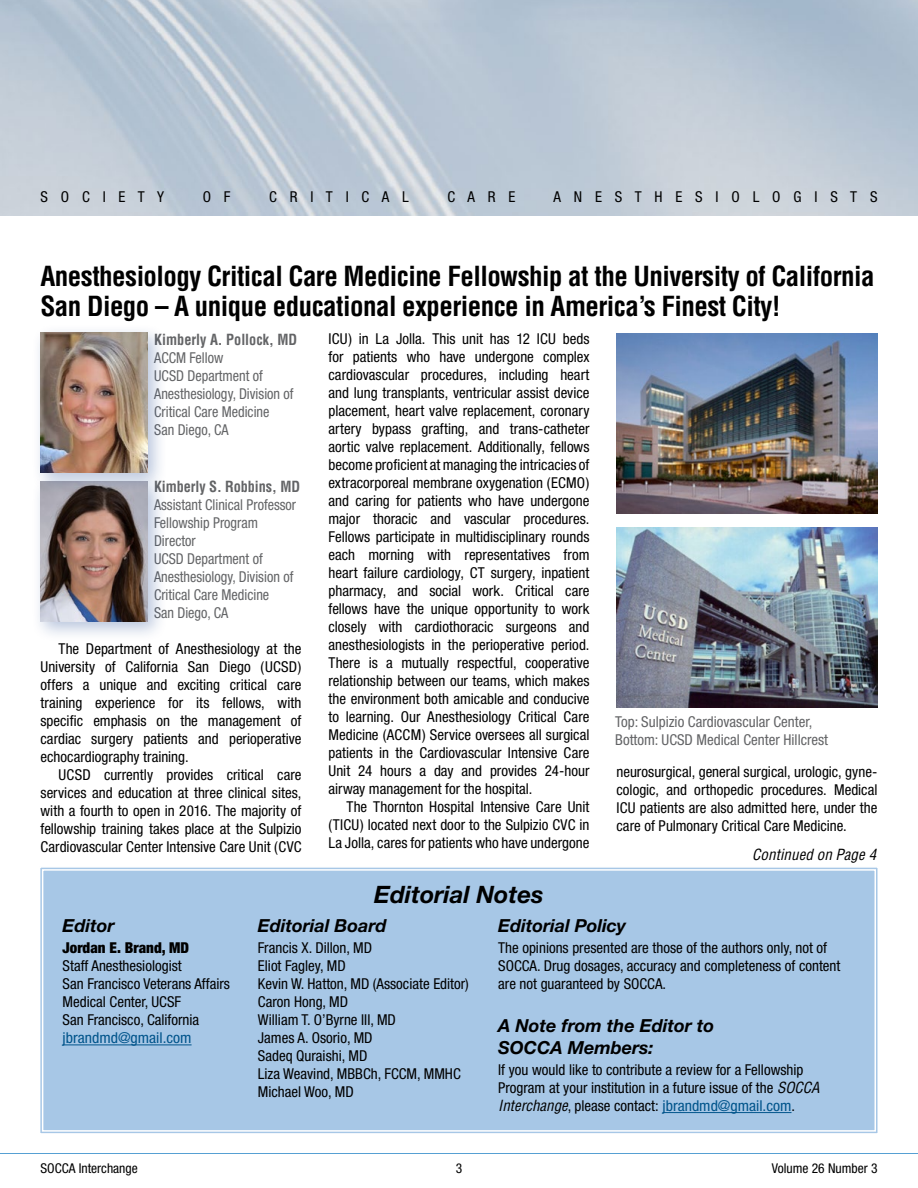
<style>
.page{position:relative;width:918px;height:1188px;background:#fff}
.page>*{position:absolute;margin:0;border:0;box-sizing:border-box;transform-origin:0 0}
.t1{font:700 condensed 27px/30px "Helvetica";letter-spacing:-.02em;color:#000}
.t2{font:italic 700 24px "Helvetica Neue";color:#000}
.t3{font:italic 700 18px/21.6px "Helvetica Neue";color:#000}
.t4{font:condensed 15px/18px "Helvetica Neue";color:#000;text-align:justify}
.t5{font:condensed 15px/18px "Helvetica Neue";color:#636466;scale:.95 1}
.t6{font:condensed 15px/18px "Helvetica Neue";color:#636466}
.t7{font:700 condensed 15px "Helvetica";color:#636466;scale:.95 1}
.t8{font:condensed 15px "Helvetica Neue";color:#00548b;scale:1.05 1}
.t9{font:900 condensed 15px "Helvetica Neue";color:#000}
.t10{font:italic condensed 15px "Helvetica";letter-spacing:.01em;color:#000}
.t11{font:condensed 13.5px "Helvetica Neue";color:#000}
.s1{font-family:"Helvetica";font-style:italic}
.s2{color:#00548b}
</style>
<div class="page">
<img style="left:0;top:0;width:918px;height:216px">
<hr style="left:0;top:1153px;width:918px;height:1px;background:#56a0d3">
<div style="left:40px;top:867px;width:838px;height:267px;background:#a7c7e6"></div>
<hr style="left:63px;top:1045px;width:129px;height:1px;background:#00548b">
<hr style="left:663px;top:1112px;width:129px;height:1px;background:#00548b">
<div style="left:31px;top:472px;width:137px;height:170px;background:#123d8d;opacity:.3"></div>
<img style="left:40px;top:493px;width:107px;height:128px">
<div style="left:31px;top:323px;width:137px;height:170px;background:#123d8d;opacity:.3"></div>
<img style="left:41px;top:333px;width:106px;height:139px">
<img style="left:616px;top:527px;width:262px;height:180px">
<img style="left:616px;top:333px;width:261px;height:180px">
<p class="t4" style="left:40px;top:187px;width:125px">S O C I E T Y</p>
<p class="t4" style="left:203px;top:187px;width:29px">O F</p>
<p class="t4" style="left:269px;top:187px;width:141px">C R I T I C A L</p>
<p class="t4" style="left:447px;top:187px;width:70px">C A R E</p>
<p class="t4" style="left:554px;top:187px;width:326px">A N E S T H E S I O L O G I S T S</p>
<h1 class="t1" style="left:40px;top:261px;width:836px">Anesthesiology Critical Care Medicine Fellowship at the University of California<br>San Diego – A unique educational experience in America’s Finest City!</h1>
<p class="t7" style="left:154px;top:330px;width:152px">Kimberly A. Pollock, MD</p>
<p class="t5" style="left:154px;top:348px;width:148px">ACCM Fellow<br>UCSD Department of<br>Anesthesiology, Division of<br>Critical Care Medicine<br>San Diego, CA</p>
<p class="t4" style="left:329px;top:330px;width:263px">ICU) in La Jolla. This unit has 12 ICU beds for patients who have undergone complex cardiovascular procedures, including heart and lung transplants, ventricular assist device placement, heart valve replacement, coronary artery bypass grafting, and trans-catheter aortic valve replacement. Additionally, fellows become proficient at managing the intricacies of extracorporeal membrane oxygenation (ECMO) and caring for patients who have undergone major thoracic and vascular procedures.<br>Fellows participate in multidisciplinary rounds each morning with representatives from heart failure cardiology, CT surgery, inpatient pharmacy, and social work. Critical care fellows have the unique opportunity to work closely with cardiothoracic surgeons and anesthesiologists in the perioperative period.<br>There is a mutually respectful, cooperative relationship between our teams, which makes the environment both amicable and conducive to learning. Our Anesthesiology Critical Care Medicine (ACCM) Service oversees all surgical patients in the Cardiovascular Intensive Care Unit 24 hours a day and provides 24-hour airway management for the hospital.</p>
<p class="t4" style="left:329px;top:798px;width:263px;text-indent:18px">The Thornton Hospital Intensive Care Unit (TICU) located next door to the Sulpizio CVC in La Jolla, cares for patients who have undergone</p>
<p class="t7" style="left:154px;top:477px;width:155px">Kimberly S. Robbins, MD</p>
<p class="t5" style="left:154px;top:495px;width:151px">Assistant Clinical Professor<br>Fellowship Program<br>Director<br>UCSD Department of<br>Anesthesiology, Division of<br>Critical Care Medicine<br>San Diego, CA</p>
<p class="t4" style="left:41px;top:639px;width:262px;text-indent:18px">The Department of Anesthesiology at the University of California San Diego (UCSD) offers a unique and exciting critical care training experience for its fellows, with specific emphasis on the management of cardiac surgery patients and perioperative echocardiography training.</p>
<p class="t4" style="left:41px;top:765px;width:263px;text-indent:18px">UCSD currently provides critical care services and education at three clinical sites, with a fourth to open in 2016. The majority of fellowship training takes place at the Sulpizio Cardiovascular Center Intensive Care Unit (CVC</p>
<p class="t6" style="left:615px;top:713px;width:214px">Top: Sulpizio Cardiovascular Center,<br>Bottom: UCSD Medical Center Hillcrest</p>
<p class="t4" style="left:617px;top:762px;width:262px">neurosurgical, general surgical, urologic, gyne&shy;cologic, and orthopedic procedures. Medical ICU patients are also admitted here, under the care of Pulmonary Critical Care Medicine.</p>
<p class="t10" style="left:752px;top:845px;width:125px">Continued on Page 4</p>
<p class="t3" style="left:63px;top:915px;width:54px">Editor</p>
<p class="t9" style="left:63px;top:939px;width:128px">Jordan E. Brand, MD</p>
<p class="t4" style="left:63px;top:957px;width:169px;text-align:left">Staff Anesthesiologist<br>San Francisco Veterans Affairs<br>Medical Center, UCSF<br>San Francisco, California</p>
<p class="t8" style="left:63px;top:1029px;width:124px">jbrandmd@gmail.com</p>
<h2 class="t2" style="left:374px;top:880px;width:171px">Editorial Notes</h2>
<p class="t3" style="left:258px;top:915px;width:130px">Editorial Board</p>
<p class="t4" style="left:258px;top:939px;width:212px;text-align:left">Francis X. Dillon, MD<br>Eliot Fagley, MD<br>Kevin W. Hatton, MD (Associate Editor)<br>Caron Hong, MD<br>William T. O’Byrne III, MD<br>James A. Osorio, MD<br>Sadeq Quraishi, MD<br>Liza Weavind, MBBCh, FCCM, MMHC<br>Michael Woo, MD</p>
<p class="t3" style="left:498px;top:915px;width:130px">Editorial Policy</p>
<p class="t4" style="left:498px;top:939px;width:344px;text-align:left">The opinions presented are those of the authors only, not of<br>SOCCA. Drug dosages, accuracy and completeness of content are not guaranteed by SOCCA.</p>
<p class="t3" style="left:498px;top:1015px;width:218px">A Note from the Editor to<br>SOCCA Members:</p>
<p class="t4" style="left:498px;top:1061px;width:323px;text-align:left">If you would like to contribute a review for a Fellowship<br>Program at your institution in a future issue of the <span class="s1">SOCCA<br>Interchange</span>, please contact: <span class="s2">jbrandmd@gmail.com</span>.</p>
<p class="t11" style="left:40px;top:1160px;width:99px">SOCCA Interchange</p>
<p class="t11" style="left:456px;top:1160px;width:8px">3</p>
<p class="t11" style="left:772px;top:1160px;width:107px">Volume 26 Number 3</p>
</div>
